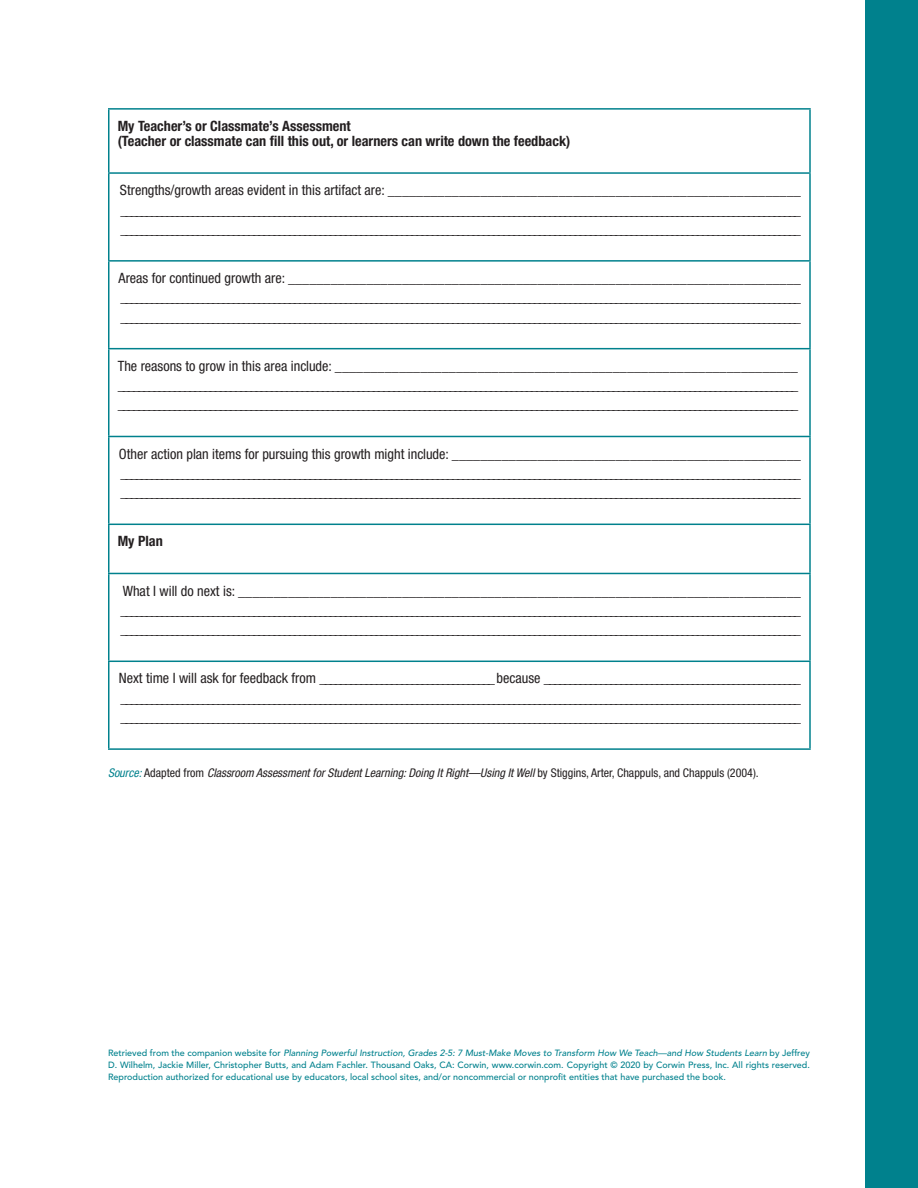
<style>
.page{position:relative;width:918px;height:1188px;background:#fff}
.page>*{position:absolute;margin:0;border:0;box-sizing:border-box;transform-origin:0 0}
.TT{font:condensed 14.25px "Helvetica Neue LT Std";color:#231f20}
.TT-2{font:700 condensed 14.25px/15px "Helvetica Neue LT Std";color:#231f20}
.TSN{font:italic condensed 12px "Helvetica Neue LT Std";color:#231f20}
.t1{font:500 9px/12px "Avenir LT Std";color:#00818d;text-align:justify}
.s1{color:#00818d}
.s2{font-style:normal}
.s3{font-style:italic}
</style>
<div class="page">
<div style="left:866px;top:0;width:52px;height:1188px;background:#00818d"></div>
<hr style="left:108px;top:108px;width:703px;height:2px;background:#00818d">
<hr style="left:108px;top:110px;width:2px;height:62px;background:#00818d">
<hr style="left:809px;top:110px;width:2px;height:62px;background:#00818d">
<hr style="left:108px;top:172px;width:703px;height:2px;background:#00818d">
<hr style="left:108px;top:174px;width:2px;height:86px;background:#00818d">
<hr style="left:809px;top:174px;width:2px;height:86px;background:#00818d">
<hr style="left:108px;top:260px;width:703px;height:2px;background:#00818d">
<hr style="left:108px;top:262px;width:2px;height:86px;background:#00818d">
<hr style="left:809px;top:262px;width:2px;height:86px;background:#00818d">
<hr style="left:108px;top:348px;width:703px;height:1px;background:#00818d">
<hr style="left:108px;top:349px;width:2px;height:87px;background:#00818d">
<hr style="left:809px;top:349px;width:2px;height:87px;background:#00818d">
<hr style="left:108px;top:436px;width:703px;height:1px;background:#00818d">
<hr style="left:108px;top:437px;width:2px;height:87px;background:#00818d">
<hr style="left:809px;top:437px;width:2px;height:87px;background:#00818d">
<hr style="left:108px;top:524px;width:703px;height:1px;background:#00818d">
<hr style="left:108px;top:525px;width:2px;height:48px;background:#00818d">
<hr style="left:809px;top:525px;width:2px;height:48px;background:#00818d">
<hr style="left:108px;top:573px;width:703px;height:1px;background:#00818d">
<hr style="left:108px;top:574px;width:2px;height:87px;background:#00818d">
<hr style="left:809px;top:574px;width:2px;height:87px;background:#00818d">
<hr style="left:108px;top:661px;width:703px;height:1px;background:#00818d">
<hr style="left:108px;top:662px;width:2px;height:86px;background:#00818d">
<hr style="left:809px;top:662px;width:2px;height:86px;background:#00818d">
<hr style="left:108px;top:748px;width:703px;height:2px;background:#00818d">
<p class="TT-2" style="left:118px;top:118px;width:454px">My Teacher’s or Classmate’s Assessment<br>(Teacher or classmate can fill this out, or learners can write down the feedback)</p>
<p class="TT" style="left:120px;top:182px;width:683px">Strengths/growth areas evident in this artifact are: __________________________________________________________</p>
<p class="TT" style="left:120px;top:201px;width:682px">_____________________________________________________________________________________________________________________________________</p>
<p class="TT" style="left:120px;top:221px;width:682px">_____________________________________________________________________________________________________________________________________</p>
<p class="TT" style="left:119px;top:270px;width:684px">Areas for continued growth are: ________________________________________________________________________</p>
<p class="TT" style="left:120px;top:289px;width:682px">_____________________________________________________________________________________________________________________________________</p>
<p class="TT" style="left:120px;top:308px;width:682px">_____________________________________________________________________________________________________________________________________</p>
<p class="TT" style="left:118px;top:358px;width:682px">The reasons to grow in this area include: _________________________________________________________________</p>
<p class="TT" style="left:118px;top:377px;width:682px">_____________________________________________________________________________________________________________________________________</p>
<p class="TT" style="left:118px;top:396px;width:682px">_____________________________________________________________________________________________________________________________________</p>
<p class="TT" style="left:119px;top:445px;width:684px">Other action plan items for pursuing this growth might include: _________________________________________________</p>
<p class="TT" style="left:120px;top:465px;width:682px">_____________________________________________________________________________________________________________________________________</p>
<p class="TT" style="left:120px;top:484px;width:682px">_____________________________________________________________________________________________________________________________________</p>
<p class="TT-2" style="left:118px;top:534px;width:47px">My Plan</p>
<p class="TT" style="left:123px;top:582px;width:680px">What I will do next is: _______________________________________________________________________________</p>
<p class="TT" style="left:120px;top:602px;width:682px">_____________________________________________________________________________________________________________________________________</p>
<p class="TT" style="left:120px;top:621px;width:682px">_____________________________________________________________________________________________________________________________________</p>
<p class="TT" style="left:119px;top:670px;width:684px">Next time I will ask for feedback from __________________________________ because __________________________________________________</p>
<p class="TT" style="left:120px;top:690px;width:682px">_____________________________________________________________________________________________________________________________________</p>
<p class="TT" style="left:120px;top:709px;width:682px">_____________________________________________________________________________________________________________________________________</p>
<p class="TSN" style="left:108px;top:766px;width:652px"><span class="s1">Source:</span> <span class="s2">Adapted from</span> Classroom Assessment for Student Learning: Doing It Right—Using It Well <span class="s2">by Stiggins, Arter, Chappuls, and Chappuls (2004).</span></p>
<p class="t1" style="left:108px;top:1047px;width:704px">Retrieved from the companion website for <span class="s3">Planning Powerful Instruction, Grades 2-5: 7 Must-Make Moves to Transform How We Teach—and How Students Learn</span> by Jeffrey D. Wilhelm, Jackie Miller, Christopher Butts, and Adam Fachler. Thousand Oaks, CA: Corwin, www.corwin.com. Copyright © 2020 by Corwin Press, Inc. All rights reserved.<br>Reproduction authorized for educational use by educators, local school sites, and/or noncommercial or nonprofit entities that have purchased the book.</p>
</div>
